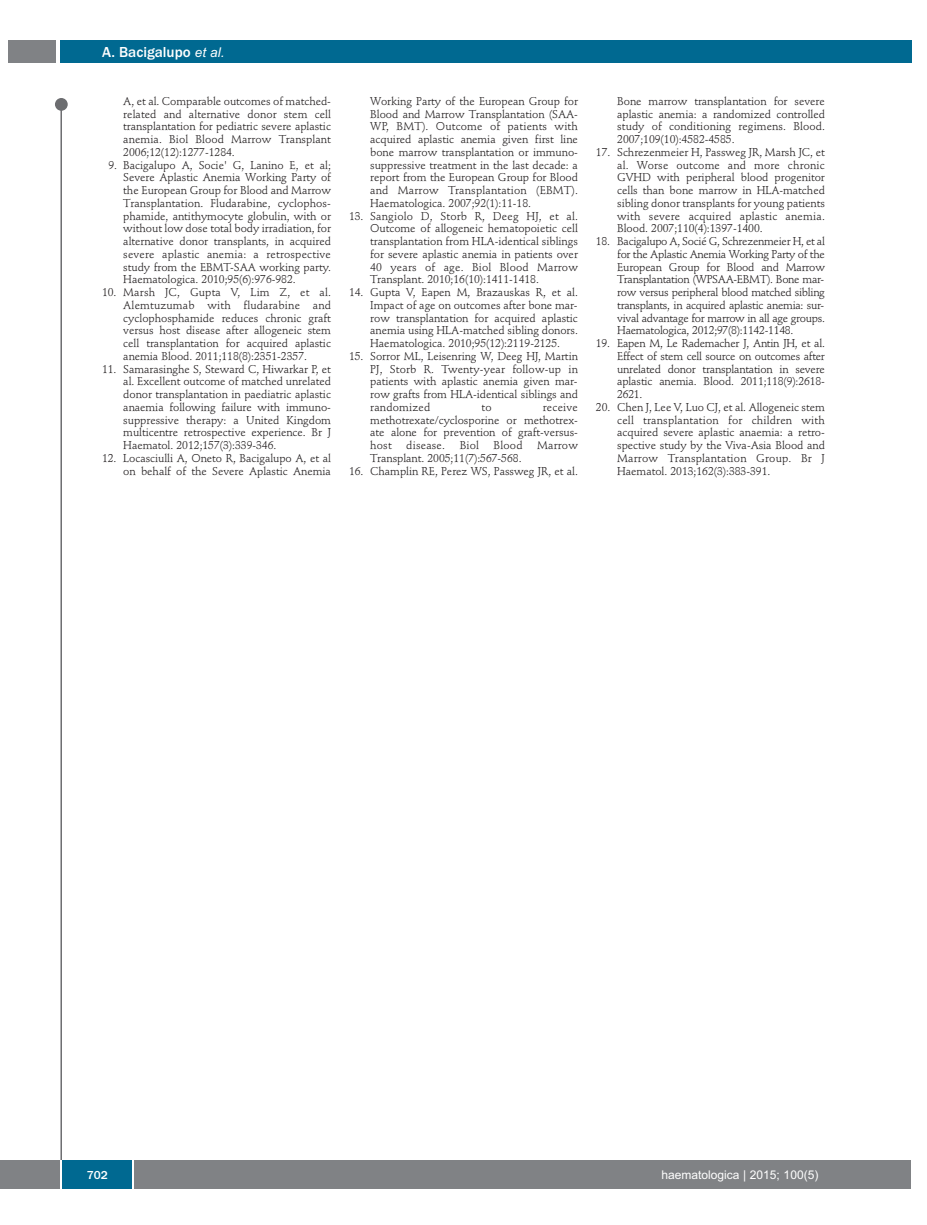
<style>
.page{position:relative;width:927px;height:1225px;background:#fff}
.page>*{position:absolute;margin:0;border:0;box-sizing:border-box;transform-origin:0 0}
.t1{font:500 15px "Franklin Gothic";color:#fff}
.t2{font:12px "Arial";color:#fff}
.t3{font:500 12px "Franklin Gothic";color:#fff}
.t4{font:11.25px/12.8px "Stempel Schneidler";letter-spacing:-.005em;color:#231f20;text-align:justify}
.t5{font:11.25px "Stempel Schneidler";letter-spacing:.015em;color:#231f20}
.s1{font-family:"Arial";font-weight:400;font-style:italic;font-size:13.5px}
</style>
<div class="page">
<div style="left:55px;top:98px;width:13px;height:13px;background:#6c6d70;border-radius:50%"></div>
<hr style="left:60px;top:101px;width:2px;height:1061px;background:#6c6d70">
<div style="left:60px;top:40px;width:852px;height:22px;background:#006991"></div>
<div style="left:9px;top:40px;width:47px;height:22px;background:#808285"></div>
<div style="left:0;top:1160px;width:911px;height:28px;background:#808285"></div>
<div style="left:62px;top:1160px;width:71px;height:28px;background:#006991"></div>
<hr style="left:60px;top:1160px;width:2px;height:28px;background:#fff">
<svg style="left:133px;top:1160px;width:1px;height:28px"></svg>
<h1 class="t1" style="left:102px;top:43px;width:124px">A. Bacigalupo <span class="s1">et al.</span></h1>
<p class="t4" style="left:123px;top:96px;width:209px">A, et al. Comparable outcomes of matched&shy;related and alternative donor stem cell transplantation for pediatric severe aplastic anemia. Biol Blood Marrow Transplant 2006;12(12):1277-1284.</p>
<p class="t4" style="left:123px;top:159px;width:209px;text-indent:-15px">9. Bacigalupo A, Socie' G, Lanino E, et al; Severe Aplastic Anemia Working Party of the European Group for Blood and Marrow Transplantation. Fludarabine, cyclophos&shy;phamide, antithymocyte globulin, with or without low dose total body irradiation, for alternative donor transplants, in acquired severe aplastic anemia: a retrospective study from the EBMT-SAA working party.<br>Haematologica. 2010;95(6):976-982.</p>
<p class="t4" style="left:123px;top:287px;width:209px;text-indent:-21px">10. Marsh JC, Gupta V, Lim Z, et al.<br>Alemtuzumab with fludarabine and cyclophosphamide reduces chronic graft versus host disease after allogeneic stem cell transplantation for acquired aplastic anemia Blood. 2011;118(8):2351-2357.</p>
<p class="t4" style="left:123px;top:363px;width:209px;text-indent:-21px">11. Samarasinghe S, Steward C, Hiwarkar P, et al. Excellent outcome of matched unrelated donor transplantation in paediatric aplastic anaemia following failure with immuno&shy;suppressive therapy: a United Kingdom multicentre retrospective experience. Br J Haematol. 2012;157(3):339-346.</p>
<p class="t4" style="left:102px;top:453px;width:230px;text-align:right">12. Locasciulli A, Oneto R, Bacigalupo A, et al on behalf of the Severe Aplastic Anemia</p>
<p class="t4" style="left:370px;top:96px;width:209px">Working Party of the European Group for Blood and Marrow Transplantation (SAA-WP, BMT). Outcome of patients with acquired aplastic anemia given first line bone marrow transplantation or immuno&shy;suppressive treatment in the last decade: a report from the European Group for Blood and Marrow Transplantation (EBMT).<br>Haematologica. 2007;92(1):11-18.</p>
<p class="t4" style="left:370px;top:210px;width:209px;text-indent:-21px">13. Sangiolo D, Storb R, Deeg HJ, et al.<br>Outcome of allogeneic hematopoietic cell transplantation from HLA-identical siblings for severe aplastic anemia in patients over 40 years of age. Biol Blood Marrow Transplant. 2010;16(10):1411-1418.</p>
<p class="t4" style="left:370px;top:287px;width:209px;text-indent:-21px">14. Gupta V, Eapen M, Brazauskas R, et al.<br>Impact of age on outcomes after bone mar&shy;row transplantation for acquired aplastic anemia using HLA-matched sibling donors.<br>Haematologica. 2010;95(12):2119-2125.</p>
<p class="t4" style="left:370px;top:351px;width:209px;text-indent:-21px">15. Sorror ML, Leisenring W, Deeg HJ, Martin PJ, Storb R. Twenty-year follow-up in patients with aplastic anemia given mar&shy;row grafts from HLA-identical siblings and randomized</p>
<p class="t4" style="left:370px;top:402px;width:209px;text-indent:173px">receive methotrexate/cyclosporine or methotrex&shy;ate alone for prevention of graft-versus&shy;host</p>
<p class="t4" style="left:481px;top:402px;width:12px">to</p>
<p class="t5" style="left:406px;top:441px;width:40px">disease.</p>
<p class="t4" style="left:460px;top:440px;width:21px">Biol</p>
<p class="t4" style="left:494px;top:440px;width:30px">Blood</p>
<p class="t4" style="left:537px;top:440px;width:42px">Marrow</p>
<p class="t4" style="left:370px;top:453px;width:153px">Transplant. 2005;11(7):567-568.</p>
<p class="t4" style="left:349px;top:465px;width:230px">16. Champlin RE, Perez WS, Passweg JR, et al.</p>
<p class="t4" style="left:617px;top:96px;width:209px">Bone marrow transplantation for severe aplastic anemia: a randomized controlled study of conditioning regimens. Blood.<br>2007;109(10):4582-4585.</p>
<p class="t4" style="left:617px;top:147px;width:209px;text-indent:-21px">17. Schrezenmeier H, Passweg JR, Marsh JC, et al. Worse outcome and more chronic GVHD with peripheral blood progenitor cells than bone marrow in HLA-matched sibling donor transplants for young patients with severe acquired aplastic anemia.<br>Blood. 2007;110(4):1397-1400.</p>
<p class="t4" style="left:617px;top:236px;width:209px;text-indent:-21px">18. Bacigalupo A, Socié G, Schrezenmeier H, et al for the Aplastic Anemia Working Party of the European Group for Blood and Marrow Transplantation (WPSAA-EBMT). Bone mar&shy;row versus peripheral blood matched sibling transplants, in acquired aplastic anemia: sur&shy;vival advantage for marrow in all age groups.<br>Haematologica, 2012;97(8):1142-1148.</p>
<p class="t4" style="left:617px;top:338px;width:209px;text-indent:-21px">19. Eapen M, Le Rademacher J, Antin JH, et al.<br>Effect of stem cell source on outcomes after unrelated donor transplantation in severe aplastic anemia. Blood. 2011;118(9):2618- 2621.</p>
<p class="t4" style="left:617px;top:402px;width:209px;text-indent:-21px">20. Chen J, Lee V, Luo CJ, et al. Allogeneic stem cell transplantation for children with acquired severe aplastic anaemia: a retro&shy;spective study by the Viva-Asia Blood and Marrow Transplantation Group. Br J Haematol. 2013;162(3):383-391.</p>
<p class="t3" style="left:87px;top:1167px;width:23px">702</p>
<p class="t2" style="left:661px;top:1167px;width:158px">haematologica | 2015; 100(5)</p>
</div>
